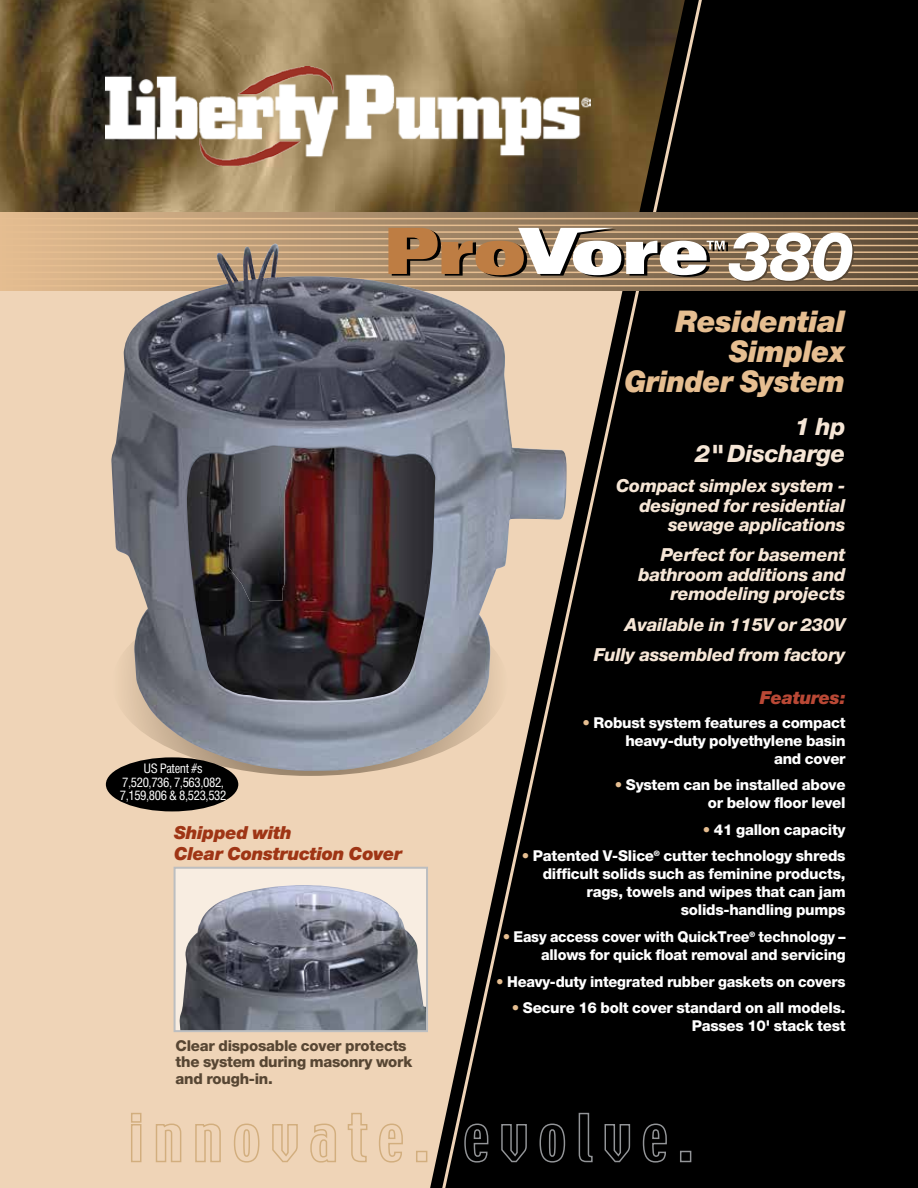
<style>
.page{position:relative;width:918px;height:1188px;background:#fff}
.page>*{position:absolute;margin:0;border:0;box-sizing:border-box;transform-origin:0 0}
.t1{font:italic 800 67.5px "Helvetica Neue";color:#fff}
.t2{font:italic 900 30px/30px "Helvetica Neue";letter-spacing:-.015em;color:#e6be91;text-align:right}
.t3{font:italic 800 24px/27px "Helvetica Neue";letter-spacing:-.015em;color:#f6e6d6;text-align:right}
.t4{font:italic 800 18px/19.5px "Helvetica Neue";letter-spacing:-.015em;color:#f6e6d6;text-align:right}
.t5{font:italic 900 18px/21px "Helvetica Neue";letter-spacing:-.015em;color:#9f3515}
.t6{font:italic 900 18px "Helvetica Neue";letter-spacing:-.015em;color:#b94835}
.t7{font:800 15px/18px "Helvetica Neue";letter-spacing:-.015em;color:#fff;text-align:right}
.t8{font:800 15px/18px "Helvetica Neue";letter-spacing:-.015em;color:#fff;text-align:right;scale:.95 1}
.t9{font:800 15px/16.5px "Helvetica Neue";letter-spacing:-.015em;color:#574633}
.t10{font:condensed 12.6px/13.5px "Helvetica";letter-spacing:-.035em;color:#fff;text-align:center}
.s1{color:#e6be91}
</style>
<div class="page">
<div style="left:0;top:52px;width:918px;height:1136px;background:#efd4b7"></div>
<img style="left:0;top:0;width:430px;height:213px">
<div style="left:430px;top:0;width:488px;height:1188px;background:#000"></div>
<svg style="left:437px;top:0;width:271px;height:1188px"></svg>
<img style="left:105px;top:66px;width:485px;height:99px">
<svg style="left:0;top:213px;width:918px;height:78px;background:#9e8363"></svg>
<hr style="left:0;top:218px;width:918px;height:1px;background:#e6be91">
<hr style="left:0;top:225px;width:918px;height:1px;background:#e6be91">
<hr style="left:0;top:231px;width:918px;height:2px;background:#e6be91">
<hr style="left:0;top:238px;width:918px;height:2px;background:#e6be91">
<hr style="left:0;top:245px;width:918px;height:1px;background:#e6be91">
<hr style="left:0;top:251px;width:918px;height:2px;background:#e6be91">
<hr style="left:0;top:258px;width:918px;height:2px;background:#e6be91">
<hr style="left:0;top:265px;width:918px;height:1px;background:#e6be91">
<hr style="left:0;top:272px;width:918px;height:1px;background:#e6be91">
<hr style="left:0;top:278px;width:918px;height:2px;background:#e6be91">
<hr style="left:0;top:285px;width:918px;height:2px;background:#e6be91">
<svg style="left:131px;top:1112px;width:297px;height:51px"></svg>
<svg style="left:464px;top:1112px;width:228px;height:52px;background:#111112"></svg>
<img style="left:111px;top:245px;width:399px;height:526px">
<img style="left:187px;top:446px;width:248px;height:255px">
<img style="left:228px;top:446px;width:65px;height:155px">
<svg style="left:388px;top:228px;width:340px;height:49px;background:#b29980"></svg>
<div style="left:175px;top:868px;width:252px;height:163px;background:#f8ede1"></div>
<img style="left:180px;top:885px;width:245px;height:144px">
<div style="left:174px;top:867px;width:254px;height:165px;border:2px solid #bcbec0"></div>
<div style="left:106px;top:757px;width:132px;height:54px;background:#000;border-radius:50%"></div>
<p class="t10" style="left:120px;top:762px;width:108px">US Patent #s<br>7,520,736, 7,563,082,<br>7,159,806 &amp; 8,523,532</p>
<p class="t5" style="left:174px;top:821px;width:229px">Shipped with<br>Clear Construction Cover</p>
<p class="t9" style="left:176px;top:1037px;width:238px">Clear disposable cover protects the system during masonry work and rough-in.</p>
<h1 class="t1" style="left:728px;top:216px;width:127px">380</h1>
<h2 class="t2" style="left:625px;top:305px;width:222px">Residential<br>Simplex<br>Grinder System</h2>
<h3 class="t3" style="left:695px;top:413px;width:152px">1 hp<br>2" Discharge</h3>
<p class="t4" style="left:616px;top:476px;width:231px">Compact simplex system - designed for residential sewage applications</p>
<p class="t4" style="left:638px;top:545px;width:209px">Perfect for basement bathroom additions and remodeling projects</p>
<p class="t4" style="left:594px;top:609px;width:253px;line-height:30.3px">Available in 115V or 230V<br>Fully assembled from factory</p>
<p class="t6" style="left:760px;top:687px;width:87px">Features:</p>
<p class="t7" style="left:583px;top:713px;width:265px"><span class="s1">•</span> Robust system features a compact heavy-duty polyethylene basin<br>and cover</p>
<p class="t7" style="left:615px;top:776px;width:232px"><span class="s1">•</span> System can be installed above or below floor level</p>
<p class="t7" style="left:703px;top:820px;width:144px"><span class="s1">•</span> 41 gallon capacity</p>
<p class="t7" style="left:522px;top:847px;width:325px"><span class="s1">•</span> Patented V-Slice<sup>®</sup> cutter technology shreds difficult solids such as feminine products, rags, towels and wipes that can jam solids-handling pumps</p>
<p class="t8" style="left:503px;top:928px;width:363px"><span class="s1">•</span> Easy access cover with QuickTree<sup>®</sup> technology – allows for quick float removal and servicing</p>
<p class="t7" style="left:496px;top:972px;width:351px"><span class="s1">•</span> Heavy-duty integrated rubber gaskets on covers</p>
<p class="t7" style="left:512px;top:999px;width:335px"><span class="s1">•</span> Secure 16 bolt cover standard on all models.<br>Passes 10' stack test</p>
</div>
